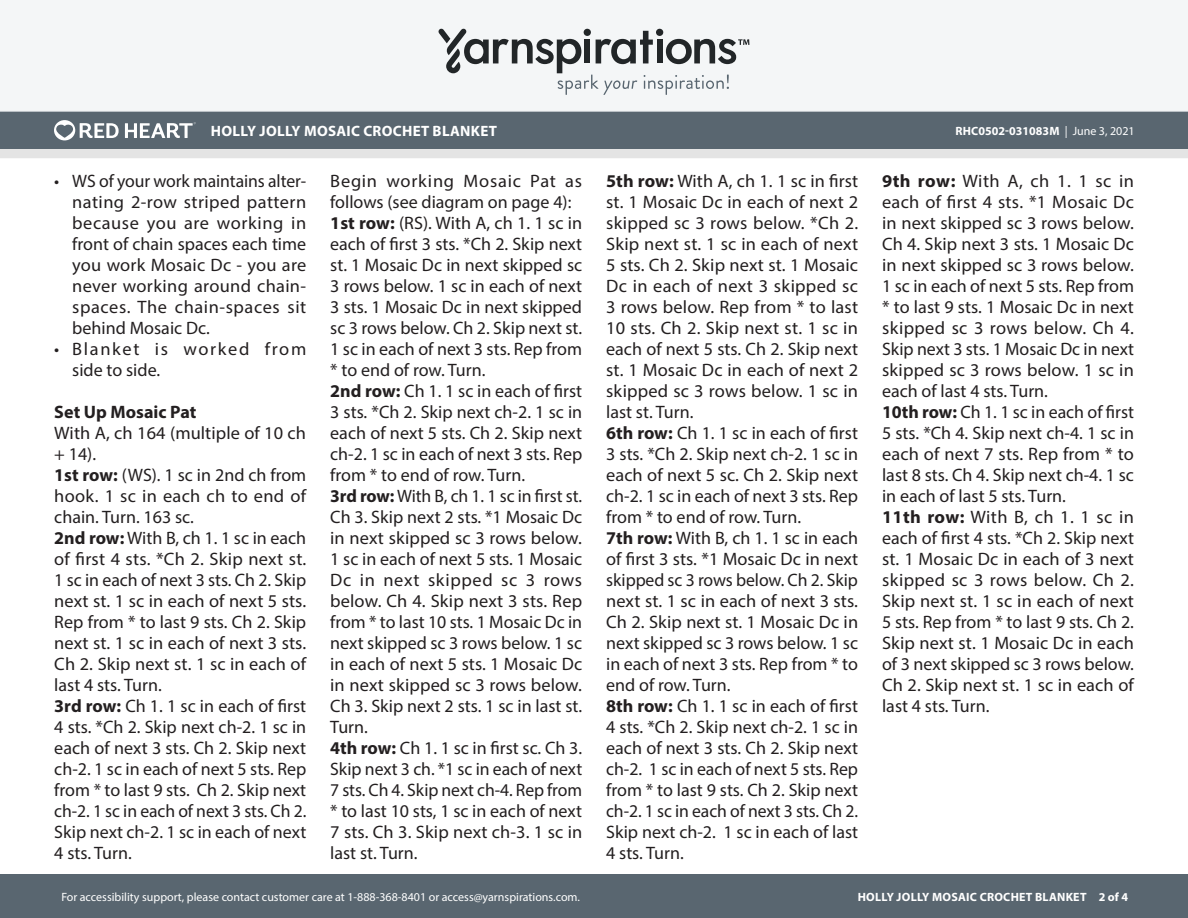
<style>
.page{position:relative;width:1188px;height:918px;background:#fff}
.page>*{position:absolute;margin:0;border:0;box-sizing:border-box;transform-origin:0 0}
.Body_-__Auto_Style_w{font:18px/21px "Myriad Pro";color:#231f20;text-align:justify}
.Body_-__Auto_Style_w-2{font:18px/21px "Myriad Pro";letter-spacing:.09em;color:#231f20}
.Body_-__Auto_Style_w-3{font:700 18px "Myriad Pro";color:#231f20}
.t1{font:700 15px "Myriad Pro";letter-spacing:.02em;color:#fff}
.t2{font:12px "Myriad Pro";color:#fff}
.t3{font:700 12px "Myriad Pro";letter-spacing:.02em;color:#fff}
.t4{font:700 12px "Myriad Pro";color:#fff}
.s1{font-weight:400}
.s2{font-weight:700}
</style>
<div class="page">
<div style="left:0;top:875px;width:1188px;height:43px;background:#596670"></div>
<div style="left:0;top:149px;width:1188px;height:9px;background:#e4e4e4"></div>
<div style="left:0;top:111px;width:1188px;height:38px;background:#596670"></div>
<div style="left:0;top:0;width:1188px;height:112px;background:#f4f6f7"></div>
<svg style="left:438px;top:29px;width:311px;height:66px"></svg>
<svg style="left:54px;top:120px;width:65px;height:20px"></svg>
<svg style="left:125px;top:122px;width:71px;height:16px"></svg>
<p class="t1" style="left:211px;top:121px;width:288px">HOLLY JOLLY MOSAIC CROCHET BLANKET</p>
<p class="t4" style="left:955px;top:123px;width:181px">RHC0502-031083M <span class="s1">| June 3, 2021</span></p>
<p class="Body_-__Auto_Style_w" style="left:72px;top:170px;width:236px;text-indent:-18px">• WS of your work maintains alter&shy;nating 2-row striped pattern because you are working in front of chain spaces each time you work Mosaic Dc - you are never working around chain&shy;spaces. The chain-spaces sit behind Mosaic Dc.</p>
<p class="Body_-__Auto_Style_w-2" style="left:72px;top:338px;width:236px;text-indent:-18px">• Blanket is worked from side to side.</p>
<p class="Body_-__Auto_Style_w-3" style="left:54px;top:400px;width:144px">Set Up Mosaic Pat</p>
<p class="Body_-__Auto_Style_w" style="left:54px;top:422px;width:253px">With A, ch 164 (multiple of 10 ch + 14).</p>
<p class="Body_-__Auto_Style_w" style="left:54px;top:464px;width:253px"><span class="s2">1st row:</span> (WS). 1 sc in 2nd ch from hook. 1 sc in each ch to end of chain. Turn. 163 sc.</p>
<p class="Body_-__Auto_Style_w" style="left:54px;top:527px;width:254px"><span class="s2">2nd row:</span> With B, ch 1. 1 sc in each of first 4 sts. *Ch 2. Skip next st.<br>1 sc in each of next 3 sts. Ch 2. Skip next st. 1 sc in each of next 5 sts.<br>Rep from * to last 9 sts. Ch 2. Skip next st. 1 sc in each of next 3 sts.<br>Ch 2. Skip next st. 1 sc in each of last 4 sts. Turn.</p>
<p class="Body_-__Auto_Style_w" style="left:54px;top:695px;width:254px"><span class="s2">3rd row:</span> Ch 1. 1 sc in each of first 4 sts. *Ch 2. Skip next ch-2. 1 sc in each of next 3 sts. Ch 2. Skip next ch-2. 1 sc in each of next 5 sts. Rep from * to last 9 sts. Ch 2. Skip next ch-2. 1 sc in each of next 3 sts. Ch 2.<br>Skip next ch-2. 1 sc in each of next 4 sts. Turn.</p>
<p class="Body_-__Auto_Style_w" style="left:606px;top:170px;width:254px"><span class="s2">5th row:</span> With A, ch 1. 1 sc in first st. 1 Mosaic Dc in each of next 2 skipped sc 3 rows below. *Ch 2.<br>Skip next st. 1 sc in each of next 5 sts. Ch 2. Skip next st. 1 Mosaic Dc in each of next 3 skipped sc 3 rows below. Rep from * to last 10 sts. Ch 2. Skip next st. 1 sc in each of next 5 sts. Ch 2. Skip next st. 1 Mosaic Dc in each of next 2 skipped sc 3 rows below. 1 sc in last st. Turn.</p>
<p class="Body_-__Auto_Style_w" style="left:606px;top:422px;width:254px"><span class="s2">6th row:</span> Ch 1. 1 sc in each of first 3 sts. *Ch 2. Skip next ch-2. 1 sc in each of next 5 sc. Ch 2. Skip next ch-2. 1 sc in each of next 3 sts. Rep from * to end of row. Turn.</p>
<p class="Body_-__Auto_Style_w" style="left:606px;top:527px;width:254px"><span class="s2">7th row:</span> With B, ch 1. 1 sc in each of first 3 sts. *1 Mosaic Dc in next skipped sc 3 rows below. Ch 2. Skip next st. 1 sc in each of next 3 sts.<br>Ch 2. Skip next st. 1 Mosaic Dc in next skipped sc 3 rows below. 1 sc in each of next 3 sts. Rep from * to end of row. Turn.</p>
<p class="Body_-__Auto_Style_w" style="left:606px;top:695px;width:254px"><span class="s2">8th row:</span> Ch 1. 1 sc in each of first 4 sts. *Ch 2. Skip next ch-2. 1 sc in each of next 3 sts. Ch 2. Skip next ch-2. 1 sc in each of next 5 sts. Rep from * to last 9 sts. Ch 2. Skip next ch-2. 1 sc in each of next 3 sts. Ch 2.<br>Skip next ch-2. 1 sc in each of last 4 sts. Turn.</p>
<p class="Body_-__Auto_Style_w" style="left:330px;top:170px;width:253px">Begin working Mosaic Pat as follows (see diagram on page 4):</p>
<p class="Body_-__Auto_Style_w" style="left:330px;top:212px;width:254px"><span class="s2">1st row:</span> (RS). With A, ch 1. 1 sc in each of first 3 sts. *Ch 2. Skip next st. 1 Mosaic Dc in next skipped sc 3 rows below. 1 sc in each of next 3 sts. 1 Mosaic Dc in next skipped sc 3 rows below. Ch 2. Skip next st.<br>1 sc in each of next 3 sts. Rep from * to end of row. Turn.</p>
<p class="Body_-__Auto_Style_w" style="left:330px;top:380px;width:254px"><span class="s2">2nd row:</span> Ch 1. 1 sc in each of first 3 sts. *Ch 2. Skip next ch-2. 1 sc in each of next 5 sts. Ch 2. Skip next ch-2. 1 sc in each of next 3 sts. Rep from * to end of row. Turn.</p>
<p class="Body_-__Auto_Style_w" style="left:330px;top:485px;width:254px"><span class="s2">3rd row:</span> With B, ch 1. 1 sc in first st.<br>Ch 3. Skip next 2 sts. *1 Mosaic Dc in next skipped sc 3 rows below.<br>1 sc in each of next 5 sts. 1 Mosaic Dc in next skipped sc 3 rows below. Ch 4. Skip next 3 sts. Rep from * to last 10 sts. 1 Mosaic Dc in next skipped sc 3 rows below. 1 sc in each of next 5 sts. 1 Mosaic Dc in next skipped sc 3 rows below.<br>Ch 3. Skip next 2 sts. 1 sc in last st.<br>Turn.</p>
<p class="Body_-__Auto_Style_w" style="left:330px;top:737px;width:254px"><span class="s2">4th row:</span> Ch 1. 1 sc in first sc. Ch 3.<br>Skip next 3 ch. *1 sc in each of next 7 sts. Ch 4. Skip next ch-4. Rep from * to last 10 sts, 1 sc in each of next 7 sts. Ch 3. Skip next ch-3. 1 sc in last st. Turn.</p>
<p class="Body_-__Auto_Style_w" style="left:882px;top:170px;width:254px"><span class="s2">9th row:</span> With A, ch 1. 1 sc in each of first 4 sts. *1 Mosaic Dc in next skipped sc 3 rows below.<br>Ch 4. Skip next 3 sts. 1 Mosaic Dc in next skipped sc 3 rows below.<br>1 sc in each of next 5 sts. Rep from * to last 9 sts. 1 Mosaic Dc in next skipped sc 3 rows below. Ch 4.<br>Skip next 3 sts. 1 Mosaic Dc in next skipped sc 3 rows below. 1 sc in each of last 4 sts. Turn.</p>
<p class="Body_-__Auto_Style_w" style="left:882px;top:401px;width:254px"><span class="s2">10th row:</span> Ch 1. 1 sc in each of first 5 sts. *Ch 4. Skip next ch-4. 1 sc in each of next 7 sts. Rep from * to last 8 sts. Ch 4. Skip next ch-4. 1 sc in each of last 5 sts. Turn.</p>
<p class="Body_-__Auto_Style_w" style="left:882px;top:506px;width:253px"><span class="s2">11th row:</span> With B, ch 1. 1 sc in each of first 4 sts. *Ch 2. Skip next st. 1 Mosaic Dc in each of 3 next skipped sc 3 rows below. Ch 2.<br>Skip next st. 1 sc in each of next 5 sts. Rep from * to last 9 sts. Ch 2.<br>Skip next st. 1 Mosaic Dc in each of 3 next skipped sc 3 rows below.<br>Ch 2. Skip next st. 1 sc in each of last 4 sts. Turn.</p>
<p class="t2" style="left:61px;top:889px;width:520px">For accessibility support, please contact customer care at 1-888-368-8401 or access@yarnspirations.com.</p>
<p class="t3" style="left:858px;top:889px;width:272px">HOLLY JOLLY MOSAIC CROCHET BLANKET 2 of 4</p>
</div>
